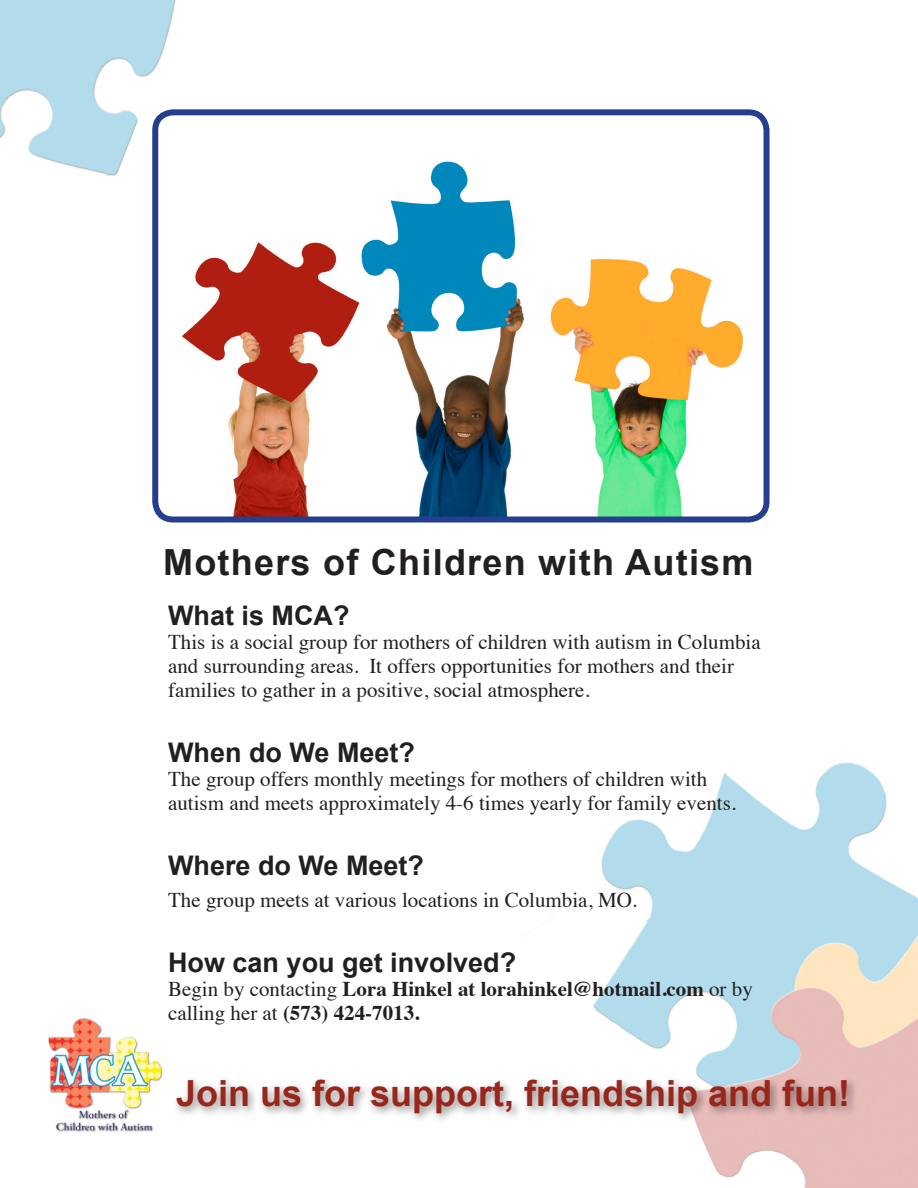
<style>
.page{position:relative;width:918px;height:1188px;background:#fff}
.page>*{position:absolute;margin:0;border:0;box-sizing:border-box;transform-origin:0 0}
.t1{font:700 36px "Arial";color:#98261b}
.t2{font:700 36px "Arial";letter-spacing:.035em;color:#231f20}
.t3{font:700 27px "Arial";color:#231f20}
.t4{font:21px/24px "Times";color:#231f20}
.t5{font:700 21px/24px "Times";color:#231f20}
.s1{font-weight:400}
</style>
<div class="page">
<img style="left:0;top:0;width:918px;height:1188px">
<img style="left:155px;top:118px;width:609px;height:402px">
<div style="left:152px;top:109px;width:618px;height:414px;border:6px solid #253f8e;border-radius:18px"></div>
<div style="left:172px;top:1075px;width:685px;height:50px;background:#231f20;opacity:.5"></div>
<img style="left:49px;top:1017px;width:113px;height:117px">
<p class="t2" style="left:163px;top:539px;width:592px">Mothers of Children with Autism</p>
<p class="t3" style="left:168px;top:598px;width:183px">What is MCA?</p>
<p class="t4" style="left:168px;top:629px;width:594px">This is a social group for mothers of children with autism in Columbia and surrounding areas. It offers opportunities for mothers and their families to gather in a positive, social atmosphere.</p>
<p class="t3" style="left:168px;top:735px;width:248px">When do We Meet?</p>
<p class="t4" style="left:168px;top:765px;width:570px">The group offers monthly meetings for mothers of children with autism and meets approximately 4-6 times yearly for family events.</p>
<p class="t3" style="left:168px;top:848px;width:258px">Where do We Meet?</p>
<p class="t4" style="left:168px;top:887px;width:470px">The group meets at various locations in Columbia, MO.</p>
<p class="t3" style="left:168px;top:945px;width:350px">How can you get involved?</p>
<p class="t5" style="left:168px;top:975px;width:586px"><span class="s1">Begin by contacting</span> Lora Hinkel at lorahinkel@hotmail.com <span class="s1">or by calling her at</span> (573) 424-7013.</p>
<p class="t1" style="left:176px;top:1070px;width:676px">Join us for support, friendship and fun!</p>
</div>
